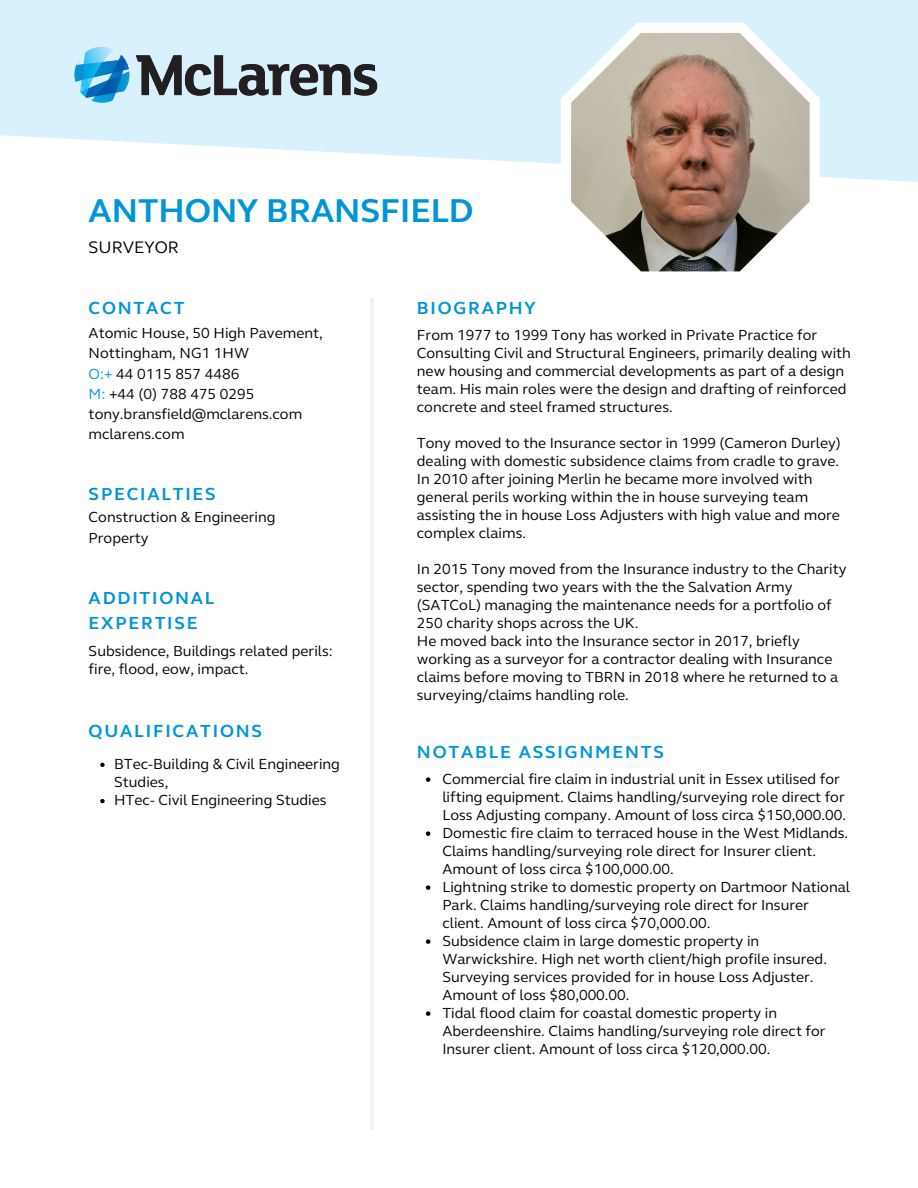
<style>
.page{position:relative;width:918px;height:1188px;background:#fff}
.page>*{position:absolute;margin:0;border:0;box-sizing:border-box;transform-origin:0 0}
.t1{font:700 33.9px "FS Elliot";color:#0095da}
.t2{font:700 18px/24.8px "FS Elliot";letter-spacing:.1em;color:#0095da}
.t3{font:17.1px "FS Elliot";color:#000}
.t4{font:15px/18px "FS Elliot";color:#000}
.s1{color:#0095da}
</style>
<div class="page">
<hr style="left:371px;top:298px;width:3px;height:832px;background:#eff0f2">
<svg style="left:561px;top:23px;width:259px;height:249px"></svg>
<img style="left:571px;top:33px;width:239px;height:238px">
<svg style="left:426px;top:777px;width:4px;height:5px"></svg>
<svg style="left:426px;top:831px;width:4px;height:5px"></svg>
<svg style="left:426px;top:885px;width:4px;height:5px"></svg>
<svg style="left:426px;top:939px;width:4px;height:5px"></svg>
<svg style="left:426px;top:1011px;width:4px;height:5px"></svg>
<svg style="left:100px;top:763px;width:5px;height:4px"></svg>
<svg style="left:100px;top:799px;width:5px;height:4px"></svg>
<img style="left:54px;top:23px;width:344px;height:103px">
<p class="t1" style="left:89px;top:190px;width:386px">ANTHONY BRANSFIELD</p>
<p class="t3" style="left:89px;top:237px;width:92px">SURVEYOR</p>
<p class="t2" style="left:89px;top:296px;width:97px">CONTACT</p>
<p class="t4" style="left:89px;top:324px;width:236px">Atomic House, 50 High Pavement,</p>
<p class="t4" style="left:89px;top:345px;width:162px">Nottingham, NG1 1HW</p>
<p class="t4" style="left:89px;top:365px;width:152px"><span class="s1">O:+</span> 44 0115 857 4486</p>
<p class="t4" style="left:89px;top:385px;width:167px"><span class="s1">M:</span> +44 (0) 788 475 0295</p>
<p class="t4" style="left:89px;top:405px;width:215px">tony.bransfield@mclarens.com</p>
<p class="t4" style="left:89px;top:426px;width:97px">mclarens.com</p>
<p class="t2" style="left:89px;top:482px;width:129px">SPECIALTIES</p>
<p class="t4" style="left:89px;top:509px;width:188px">Construction &amp; Engineering</p>
<p class="t4" style="left:89px;top:529px;width:61px">Property</p>
<p class="t2" style="left:89px;top:586px;width:127px">ADDITIONAL<br>EXPERTISE</p>
<p class="t4" style="left:89px;top:642px;width:246px">Subsidence, Buildings related perils: fire, flood, eow, impact.</p>
<p class="t2" style="left:89px;top:718px;width:175px">QUALIFICATIONS</p>
<p class="t4" style="left:114px;top:755px;width:227px">BTec-Building &amp; Civil Engineering<br>Studies,</p>
<p class="t4" style="left:114px;top:792px;width:214px">HTec- Civil Engineering Studies</p>
<p class="t2" style="left:417px;top:296px;width:120px">BIOGRAPHY</p>
<p class="t4" style="left:417px;top:327px;width:436px">From 1977 to 1999 Tony has worked in Private Practice for Consulting Civil and Structural Engineers, primarily dealing with new housing and commercial developments as part of a design team. His main roles were the design and drafting of reinforced concrete and steel framed structures.</p>
<p class="t4" style="left:417px;top:435px;width:426px">Tony moved to the Insurance sector in 1999 (Cameron Durley) dealing with domestic subsidence claims from cradle to grave.<br>In 2010 after joining Merlin he became more involved with general perils working within the in house surveying team assisting the in house Loss Adjusters with high value and more complex claims.</p>
<p class="t4" style="left:417px;top:561px;width:431px">In 2015 Tony moved from the Insurance industry to the Charity sector, spending two years with the the Salvation Army (SATCoL) managing the maintenance needs for a portfolio of 250 charity shops across the UK.</p>
<p class="t4" style="left:417px;top:633px;width:423px">He moved back into the Insurance sector in 2017, briefly working as a surveyor for a contractor dealing with Insurance claims before moving to TBRN in 2018 where he returned to a surveying/claims handling role.</p>
<p class="t2" style="left:417px;top:739px;width:248px">NOTABLE ASSIGNMENTS</p>
<p class="t4" style="left:442px;top:770px;width:405px">Commercial fire claim in industrial unit in Essex utilised for lifting equipment. Claims handling/surveying role direct for<br>Loss Adjusting company. Amount of loss circa $150,000.00.</p>
<p class="t4" style="left:442px;top:824px;width:407px">Domestic fire claim to terraced house in the West Midlands.<br>Claims handling/surveying role direct for Insurer client.<br>Amount of loss circa $100,000.00.</p>
<p class="t4" style="left:442px;top:878px;width:409px">Lightning strike to domestic property on Dartmoor National<br>Park. Claims handling/surveying role direct for Insurer client. Amount of loss circa $70,000.00.</p>
<p class="t4" style="left:442px;top:932px;width:386px">Subsidence claim in large domestic property in Warwickshire. High net worth client/high profile insured.<br>Surveying services provided for in house Loss Adjuster.<br>Amount of loss $80,000.00.</p>
<p class="t4" style="left:442px;top:1004px;width:385px">Tidal flood claim for coastal domestic property in<br>Aberdeenshire. Claims handling/surveying role direct for<br>Insurer client. Amount of loss circa $120,000.00.</p>
</div>
